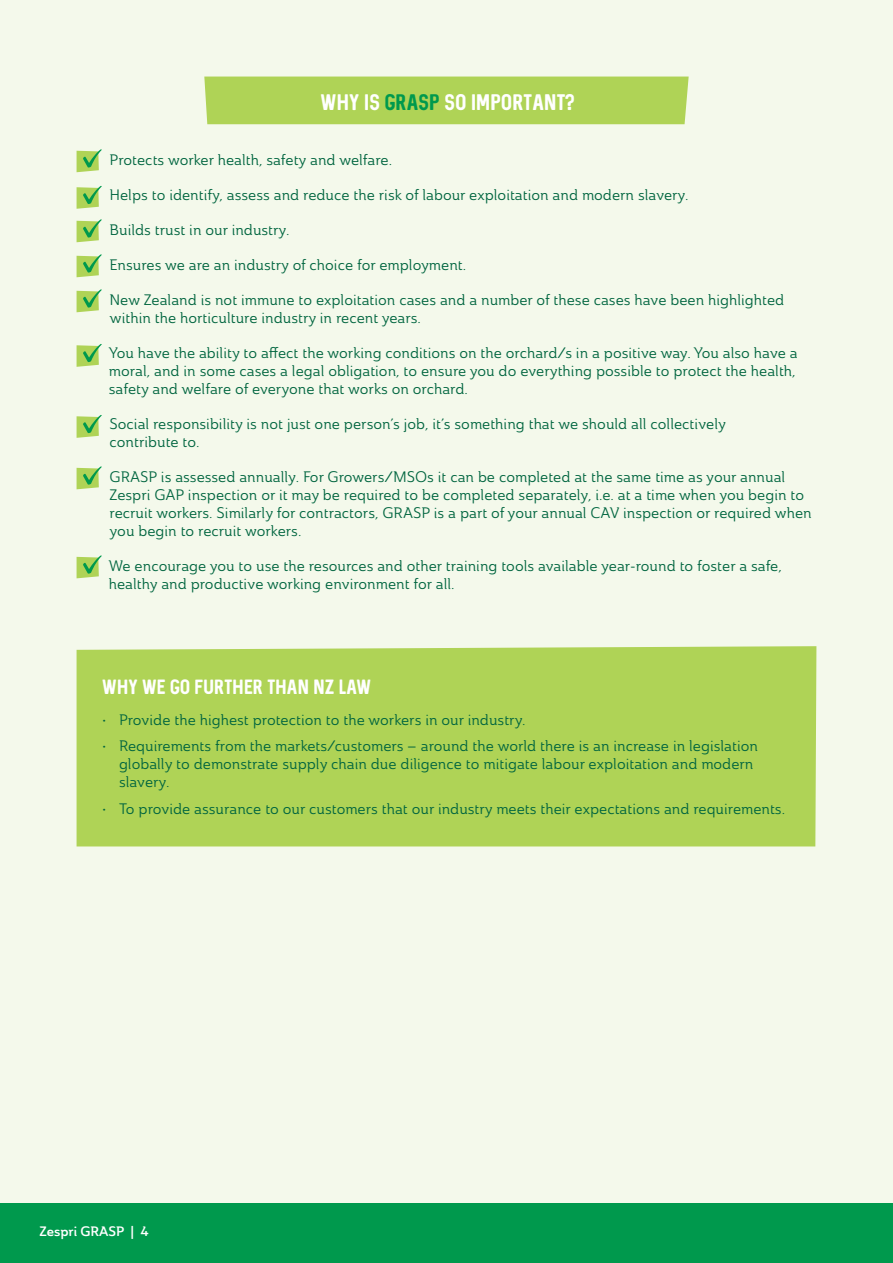
<style>
.page{position:relative;width:893px;height:1263px;background:#f4f9eb}
.page>*{position:absolute;margin:0;border:0;box-sizing:border-box;transform-origin:0 0}
.t1{font:18px "Sequel Neue";letter-spacing:-.025em;color:#fff}
.t2{font:16.5px "Sequel Neue";letter-spacing:-.025em;color:#fff}
.t3{font:15px/18px "Ainslie Nor Reg";color:#00653f}
.t4{font:13.5px "Ainslie Nor Dem";color:#fff}
.s1{color:#00994d}
</style>
<div class="page">
<div style="left:204px;top:77px;width:485px;height:47px;background:#afd356"></div>
<div style="left:77px;top:646px;width:739px;height:200px;background:#afd356"></div>
<svg style="left:77px;top:149px;width:25px;height:23px"></svg>
<svg style="left:77px;top:186px;width:25px;height:23px"></svg>
<svg style="left:77px;top:219px;width:25px;height:23px"></svg>
<svg style="left:77px;top:254px;width:25px;height:23px"></svg>
<svg style="left:77px;top:289px;width:25px;height:23px"></svg>
<svg style="left:77px;top:344px;width:25px;height:23px"></svg>
<svg style="left:77px;top:415px;width:25px;height:23px"></svg>
<svg style="left:77px;top:466px;width:25px;height:23px"></svg>
<svg style="left:77px;top:555px;width:25px;height:23px"></svg>
<div style="left:0;top:1203px;width:893px;height:60px;background:#00994d"></div>
<p class="t1" style="left:320px;top:89px;width:256px">WHY IS <span class="s1">GRASP</span> SO IMPORTANT?</p>
<p class="t3" style="left:110px;top:150px;width:284px">Protects worker health, safety and welfare.</p>
<p class="t3" style="left:110px;top:185px;width:580px">Helps to identify, assess and reduce the risk of labour exploitation and modern slavery.</p>
<p class="t3" style="left:110px;top:220px;width:181px">Builds trust in our industry.</p>
<p class="t3" style="left:110px;top:255px;width:358px">Ensures we are an industry of choice for employment.</p>
<p class="t3" style="left:110px;top:290px;width:676px">New Zealand is not immune to exploitation cases and a number of these cases have been highlighted within the horticulture industry in recent years.</p>
<p class="t3" style="left:109px;top:343px;width:690px">You have the ability to affect the working conditions on the orchard/s in a positive way. You also have a moral, and in some cases a legal obligation, to ensure you do everything possible to protect the health, safety and welfare of everyone that works on orchard.</p>
<p class="t3" style="left:110px;top:414px;width:618px">Social responsibility is not just one person’s job, it’s something that we should all collectively contribute to.</p>
<p class="t3" style="left:110px;top:467px;width:704px">GRASP is assessed annually. For Growers/MSOs it can be completed at the same time as your annual Zespri GAP inspection or it may be required to be completed separately, i.e. at a time when you begin to recruit workers. Similarly for contractors, GRASP is a part of your annual CAV inspection or required when you begin to recruit workers.</p>
<p class="t3" style="left:109px;top:556px;width:675px">We encourage you to use the resources and other training tools available year-round to foster a safe, healthy and productive working environment for all.</p>
<p class="t2" style="left:102px;top:676px;width:271px">WHY WE GO FURTHER THAN NZ LAW</p>
<p class="t3" style="left:102px;top:711px;width:425px">• Provide the highest protection to the workers in our industry.</p>
<p class="t3" style="left:119px;top:737px;width:640px;text-indent:-17px">• Requirements from the markets/customers – around the world there is an increase in legislation globally to demonstrate supply chain due diligence to mitigate labour exploitation and modern slavery.</p>
<p class="t3" style="left:102px;top:800px;width:685px">• To provide assurance to our customers that our industry meets their expectations and requirements.</p>
<p class="t4" style="left:40px;top:1222px;width:111px">Zespri GRASP | 4</p>
</div>
